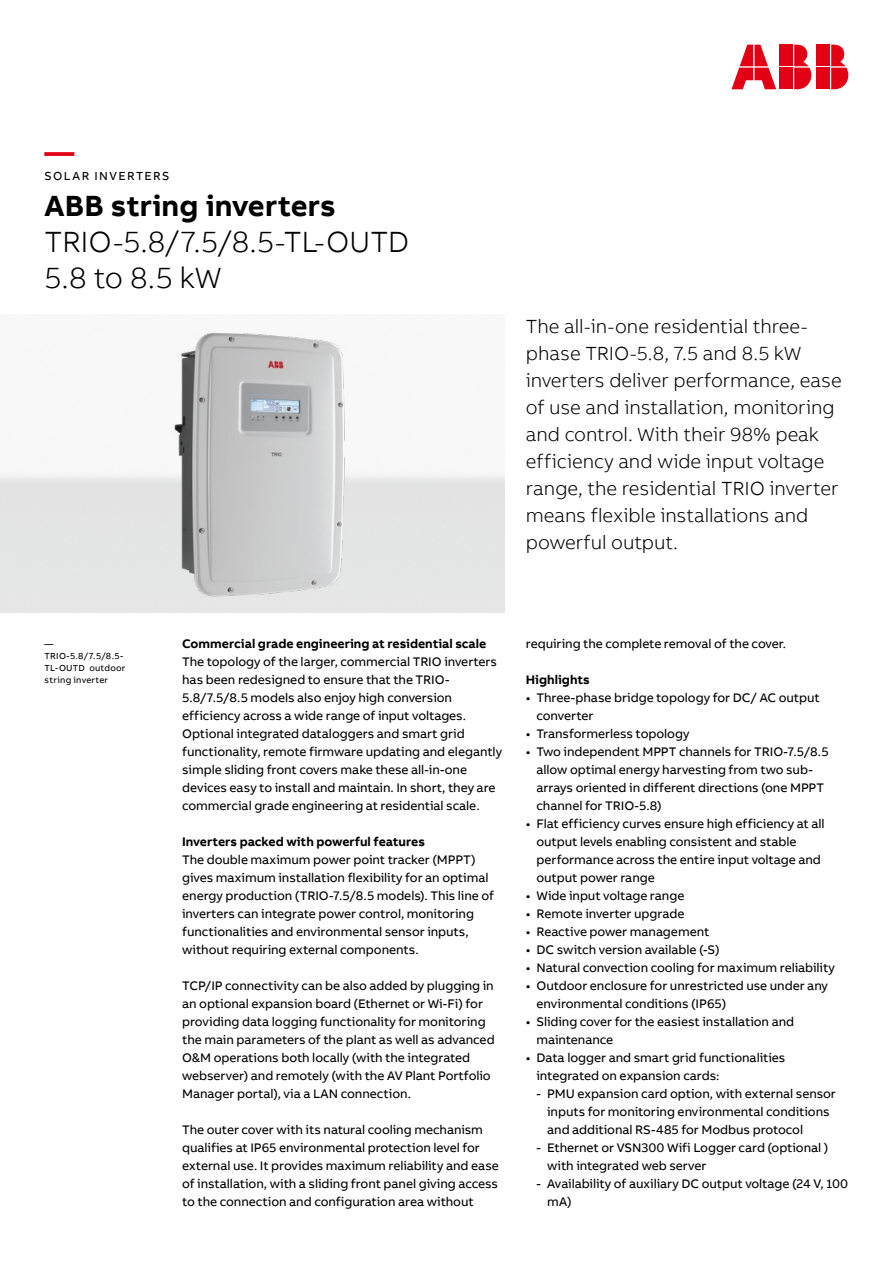
<style>
.page{position:relative;width:893px;height:1263px;background:#fff}
.page>*{position:absolute;margin:0;border:0;box-sizing:border-box;transform-origin:0 0}
.t1{font:300 30px/36px "AB Bvoice";letter-spacing:-.005em;color:#000}
.t2{font:700 30px "AB Bvoice";letter-spacing:.005em;color:#000}
.t3{font:700 30px "AB Bvoice";color:#e30015}
.t4{font:300 19.5px/27px "AB Bvoice";letter-spacing:-.005em;color:#000}
.t5{font:12.75px/18px "AB Bvoice";letter-spacing:-.005em;color:#000}
.t6{font:700 12.75px "AB Bvoice";color:#000}
.t7{font:12px "AB Bvoice";letter-spacing:.12em;color:#000}
.t8{font:9px/12px "AB Bvoice";letter-spacing:.025em;color:#000}
</style>
<div class="page">
<div style="left:817px;top:45px;width:13px;height:21px;background:#e30015"></div>
<div style="left:817px;top:68px;width:13px;height:21px;background:#e30015"></div>
<svg style="left:831px;top:45px;width:17px;height:44px"></svg>
<svg style="left:731px;top:45px;width:45px;height:44px"></svg>
<div style="left:780px;top:45px;width:13px;height:21px;background:#e30015"></div>
<div style="left:780px;top:68px;width:13px;height:21px;background:#e30015"></div>
<svg style="left:794px;top:45px;width:17px;height:44px"></svg>
<img style="left:171px;top:328px;width:178px;height:279px">
<h1 class="t3" style="left:45px;top:132px;width:31px">—</h1>
<p class="t7" style="left:45px;top:168px;width:126px">SOLAR INVERTERS</p>
<h1 class="t2" style="left:45px;top:186px;width:293px">ABB string inverters</h1>
<h1 class="t1" style="left:45px;top:223px;width:366px">TRIO-5.8/7.5/8.5-TL-OUTD<br>5.8 to 8.5 kW</h1>
<p class="t4" style="left:526px;top:313px;width:317px">The all-in-one residential three&shy;phase TRIO-5.8, 7.5 and 8.5 kW inverters deliver performance, ease of use and installation, monitoring and control. With their 98% peak efficiency and wide input voltage range, the residential TRIO inverter means flexible installations and powerful output.</p>
<p class="t8" style="left:45px;top:638px;width:82px">—<br>TRIO-5.8/7.5/8.5-<br>TL-OUTD outdoor string inverter</p>
<p class="t6" style="left:182px;top:635px;width:306px">Commercial grade engineering at residential scale</p>
<p class="t5" style="left:182px;top:652px;width:321px">The topology of the larger, commercial TRIO inverters has been redesigned to ensure that the TRIO-5.8/7.5/8.5 models also enjoy high conversion efficiency across a wide range of input voltages.<br>Optional integrated dataloggers and smart grid functionality, remote firmware updating and elegantly simple sliding front covers make these all-in-one devices easy to install and maintain. In short, they are commercial grade engineering at residential scale.</p>
<p class="t6" style="left:182px;top:833px;width:244px">Inverters packed with powerful features</p>
<p class="t5" style="left:182px;top:850px;width:313px">The double maximum power point tracker (MPPT) gives maximum installation flexibility for an optimal energy production (TRIO-7.5/8.5 models). This line of inverters can integrate power control, monitoring functionalities and environmental sensor inputs, without requiring external components.</p>
<p class="t5" style="left:182px;top:976px;width:314px">TCP/IP connectivity can be also added by plugging in an optional expansion board (Ethernet or Wi-Fi) for providing data logging functionality for monitoring the main parameters of the plant as well as advanced O&amp;M operations both locally (with the integrated webserver) and remotely (with the AV Plant Portfolio Manager portal), via a LAN connection.</p>
<p class="t5" style="left:182px;top:1120px;width:318px">The outer cover with its natural cooling mechanism qualifies at IP65 environmental protection level for external use. It provides maximum reliability and ease of installation, with a sliding front panel giving access to the connection and configuration area without</p>
<p class="t5" style="left:526px;top:634px;width:262px">requiring the complete removal of the cover.</p>
<p class="t6" style="left:526px;top:671px;width:65px">Highlights</p>
<p class="t5" style="left:536px;top:689px;width:285px;text-indent:-11px">• Three-phase bridge topology for DC/ AC output converter</p>
<p class="t5" style="left:526px;top:725px;width:165px">• Transformerless topology</p>
<p class="t5" style="left:536px;top:743px;width:294px;text-indent:-11px">• Two independent MPPT channels for TRIO-7.5/8.5 allow optimal energy harvesting from two sub&shy;arrays oriented in different directions (one MPPT channel for TRIO-5.8)</p>
<p class="t5" style="left:536px;top:815px;width:290px;text-indent:-11px">• Flat efficiency curves ensure high efficiency at all output levels enabling consistent and stable performance across the entire input voltage and output power range</p>
<p class="t5" style="left:526px;top:887px;width:160px">• Wide input voltage range</p>
<p class="t5" style="left:526px;top:905px;width:160px">• Remote inverter upgrade</p>
<p class="t5" style="left:526px;top:923px;width:185px">• Reactive power management</p>
<p class="t5" style="left:526px;top:941px;width:195px">• DC switch version available (-S)</p>
<p class="t5" style="left:526px;top:959px;width:311px">• Natural convection cooling for maximum reliability</p>
<p class="t5" style="left:536px;top:977px;width:293px;text-indent:-11px">• Outdoor enclosure for unrestricted use under any environmental conditions (IP65)</p>
<p class="t5" style="left:536px;top:1013px;width:259px;text-indent:-11px">• Sliding cover for the easiest installation and maintenance</p>
<p class="t5" style="left:536px;top:1049px;width:250px;text-indent:-11px">• Data logger and smart grid functionalities integrated on expansion cards:</p>
<p class="t5" style="left:547px;top:1085px;width:290px;text-indent:-11px">- PMU expansion card option, with external sensor inputs for monitoring environmental conditions and additional RS-485 for Modbus protocol</p>
<p class="t5" style="left:547px;top:1139px;width:283px;text-indent:-11px">- Ethernet or VSN300 Wifi Logger card (optional ) with integrated web server</p>
<p class="t5" style="left:547px;top:1175px;width:302px;text-indent:-11px">- Availability of auxiliary DC output voltage (24 V, 100 mA)</p>
</div>
